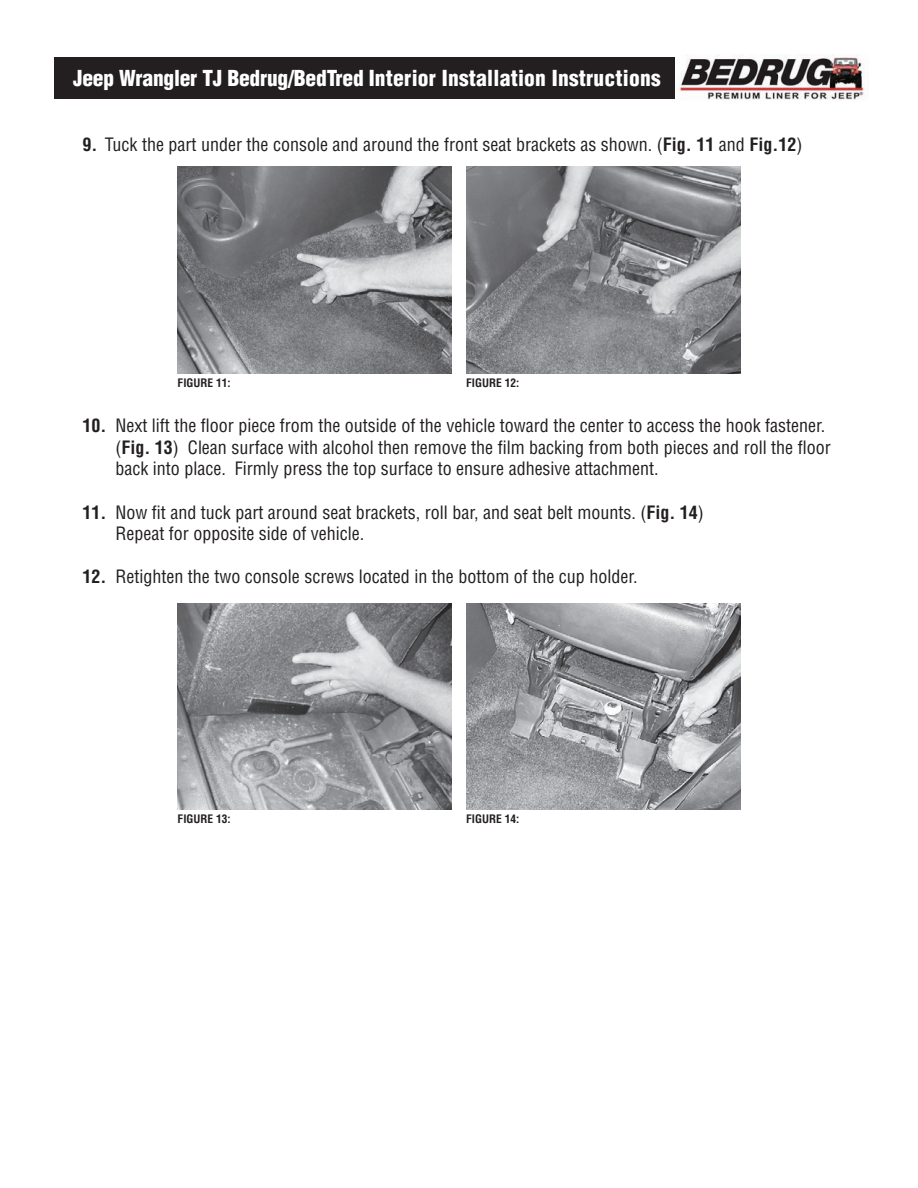
<style>
.page{position:relative;width:918px;height:1188px;background:#fff}
.page>*{position:absolute;margin:0;border:0;box-sizing:border-box;transform-origin:0 0}
.t1{font:900 condensed 21.6px "Helvetica";letter-spacing:.01em;color:#fff}
.t2{font:condensed 18px/21.6px "Helvetica";color:#231f20}
.t3{font:700 condensed 11.4px "Helvetica";color:#231f20}
.s1{font-size:21.45px}
.s2{font-weight:700}
</style>
<div class="page">
<img style="left:674px;top:54px;width:194px;height:46px">
<div style="left:54px;top:58px;width:620px;height:41px;background:#231f20"></div>
<img style="left:178px;top:167px;width:274px;height:206px">
<img style="left:466px;top:167px;width:274px;height:206px">
<img style="left:178px;top:603px;width:274px;height:206px">
<img style="left:466px;top:603px;width:274px;height:206px">
<p class="t1" style="left:73px;top:65px;width:589px"><span class="s1">Jeep Wrangler TJ Bedrug/BedTred</span> Interior Installation Instructions</p>
<p class="t2" style="left:82px;top:133px;width:721px"><span class="s2">9.</span> Tuck the part under the console and around the front seat brackets as shown. (<span class="s2">FIG. 11</span> and <span class="s2">FIG.12</span>)</p>
<p class="t3" style="left:178px;top:376px;width:55px">FIGURE 11:</p>
<p class="t3" style="left:466px;top:376px;width:55px">FIGURE 12:</p>
<p class="t2" style="left:116px;top:414px;width:717px;text-indent:-33px"><span class="s2">10.</span> Next lift the floor piece from the outside of the vehicle toward the center to access the hook fastener. (<span class="s2">FIG. 13</span>) Clean surface with alcohol then remove the film backing from both pieces and roll the floor back into place. Firmly press the top surface to ensure adhesive attachment.</p>
<p class="t2" style="left:116px;top:501px;width:590px;text-indent:-33px"><span class="s2">11.</span> Now fit and tuck part around seat brackets, roll bar, and seat belt mounts. (<span class="s2">FIG. 14</span>)<br>Repeat for opposite side of vehicle.</p>
<p class="t2" style="left:82px;top:566px;width:557px"><span class="s2">12.</span> Retighten the two console screws located in the bottom of the cup holder.</p>
<p class="t3" style="left:178px;top:812px;width:55px">FIGURE 13:</p>
<p class="t3" style="left:466px;top:812px;width:55px">FIGURE 14:</p>
</div>
